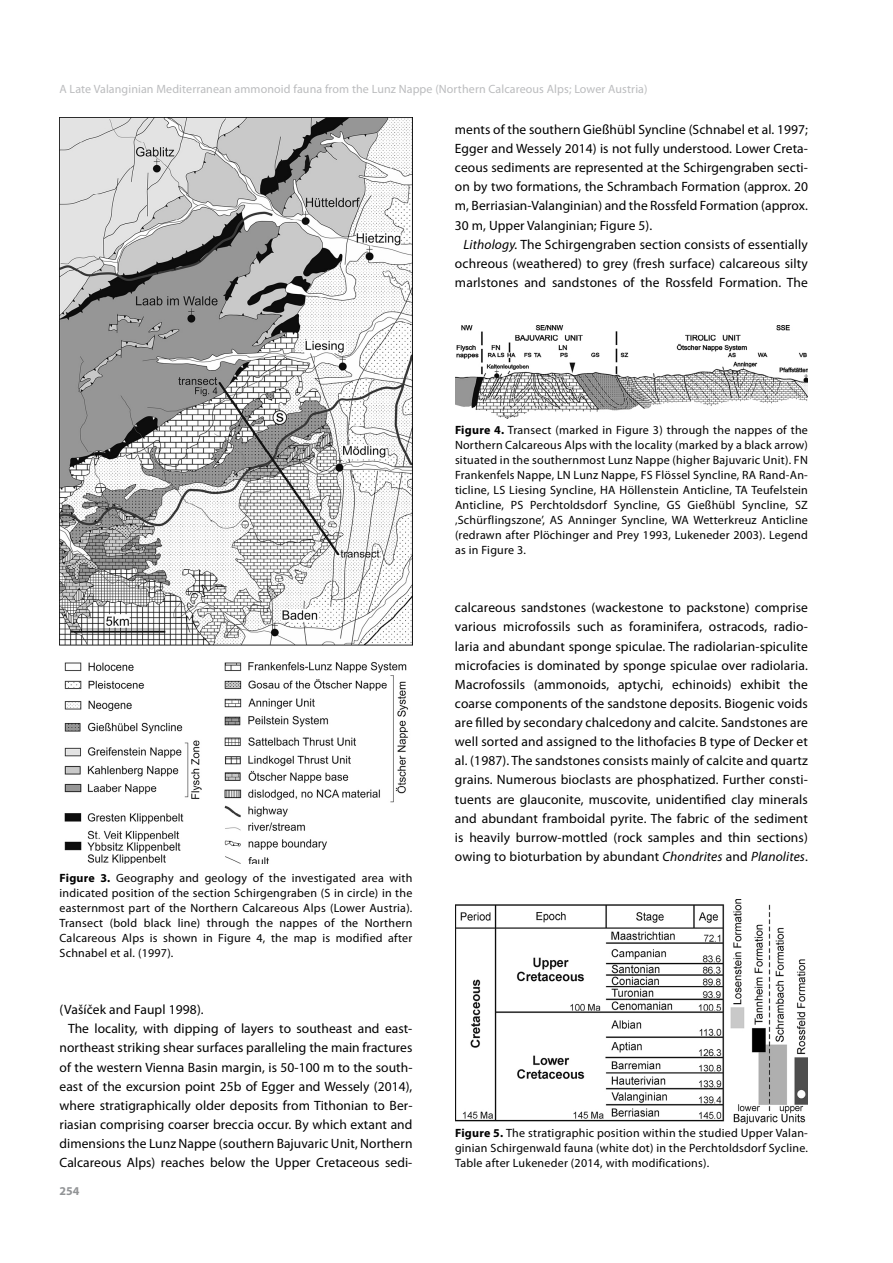
<style>
.page{position:relative;width:893px;height:1263px;background:#fff}
.page>*{position:absolute;margin:0;border:0;box-sizing:border-box;transform-origin:0 0}
.t1{font:13.5px/19.2px "Myriad Pro";letter-spacing:.005em;color:#000;text-align:justify}
.t2{font:12px/15px "Myriad Pro";letter-spacing:.02em;color:#000;text-align:justify}
.t3{font:12px "Myriad Pro";letter-spacing:.01em;color:#bbbcbe}
.t4{font:700 12px "Myriad Pro";color:#929496}
.s1{font-style:italic}
.s2{font-weight:700}
</style>
<div class="page">
<img style="left:60px;top:118px;width:352px;height:746px">
<img style="left:455px;top:325px;width:353px;height:93px">
<img style="left:455px;top:899px;width:353px;height:225px">
<p class="t3" style="left:60px;top:82px;width:590px">A Late Valanginian Mediterranean ammonoid fauna from the Lunz Nappe (Northern Calcareous Alps; Lower Austria)</p>
<p class="t1" style="left:455px;top:120px;width:354px">ments of the southern Gießhübl Syncline (Schnabel et al. 1997; Egger and Wessely 2014) is not fully understood. Lower Creta&shy;ceous sediments are represented at the Schirgengraben secti&shy;on by two formations, the Schrambach Formation (approx. 20 m, Berriasian-Valanginian) and the Rossfeld Formation (approx.<br>30 m, Upper Valanginian; Figure 5).</p>
<p class="t1" style="left:455px;top:235px;width:354px;text-indent:9px"><span class="s1">Lithology.</span> The Schirgengraben section consists of essentially ochreous (weathered) to grey (fresh surface) calcareous silty marlstones and sandstones of the Rossfeld Formation. The</p>
<p class="t2" style="left:455px;top:423px;width:354px"><span class="s2">Figure 4.</span> Transect (marked in Figure 3) through the nappes of the Northern Calcareous Alps with the locality (marked by a black arrow) situated in the southernmost Lunz Nappe (higher Bajuvaric Unit). FN Frankenfels Nappe, LN Lunz Nappe, FS Flössel Syncline, RA Rand-An&shy;ticline, LS Liesing Syncline, HA Höllenstein Anticline, TA Teufelstein Anticline, PS Perchtoldsdorf Syncline, GS Gießhübl Syncline, SZ ‚Schürflingszone’, AS Anninger Syncline, WA Wetterkreuz Anticline (redrawn after Plöchinger and Prey 1993, Lukeneder 2003). Legend as in Figure 3.</p>
<p class="t2" style="left:60px;top:870px;width:354px"><span class="s2">Figure 3.</span> Geography and geology of the investigated area with indicated position of the section Schirgengraben (S in circle) in the easternmost part of the Northern Calcareous Alps (Lower Austria).<br>Transect (bold black line) through the nappes of the Northern Calcareous Alps is shown in Figure 4, the map is modified after Schnabel et al. (1997).</p>
<p class="t1" style="left:60px;top:1000px;width:146px">(Vašíček and Faupl 1998).</p>
<p class="t1" style="left:68px;top:1019px;width:346px">The locality, with dipping of layers to southeast and east-</p>
<p class="t1" style="left:60px;top:1038px;width:354px">northeast striking shear surfaces paralleling the main fractures</p>
<p class="t1" style="left:60px;top:1058px;width:354px">of the western Vienna Basin margin, is 50-100 m to the south-</p>
<p class="t1" style="left:60px;top:1077px;width:354px">east of the excursion point 25b of Egger and Wessely (2014),</p>
<p class="t1" style="left:60px;top:1096px;width:354px">where stratigraphically older deposits from Tithonian to Ber-</p>
<p class="t1" style="left:60px;top:1115px;width:354px">riasian comprising coarser breccia occur. By which extant and</p>
<p class="t1" style="left:60px;top:1134px;width:354px">dimensions the Lunz Nappe (southern Bajuvaric Unit, Northern</p>
<p class="t1" style="left:60px;top:1153px;width:354px">Calcareous Alps) reaches below the Upper Cretaceous sedi-</p>
<p class="t4" style="left:60px;top:1185px;width:21px">254</p>
<p class="t1" style="left:455px;top:598px;width:354px">calcareous sandstones (wackestone to packstone) comprise various microfossils such as foraminifera, ostracods, radio&shy;laria and abundant sponge spiculae. The radiolarian-spiculite microfacies is dominated by sponge spiculae over radiolaria.<br>Macrofossils (ammonoids, aptychi, echinoids) exhibit the coarse components of the sandstone deposits. Biogenic voids are filled by secondary chalcedony and calcite. Sandstones are well sorted and assigned to the lithofacies B type of Decker et al. (1987). The sandstones consists mainly of calcite and quartz grains. Numerous bioclasts are phosphatized. Further consti&shy;tuents are glauconite, muscovite, unidentified clay minerals and abundant framboidal pyrite. The fabric of the sediment is heavily burrow-mottled (rock samples and thin sections) owing to bioturbation by abundant <span class="s1">Chondrites</span> and <span class="s1">Planolites</span>.</p>
<p class="t2" style="left:455px;top:1126px;width:354px"><span class="s2">Figure 5.</span> The stratigraphic position within the studied Upper Valan&shy;ginian Schirgenwald fauna (white dot) in the Perchtoldsdorf Sycline.<br>Table after Lukeneder (2014, with modifications).</p>
</div>
